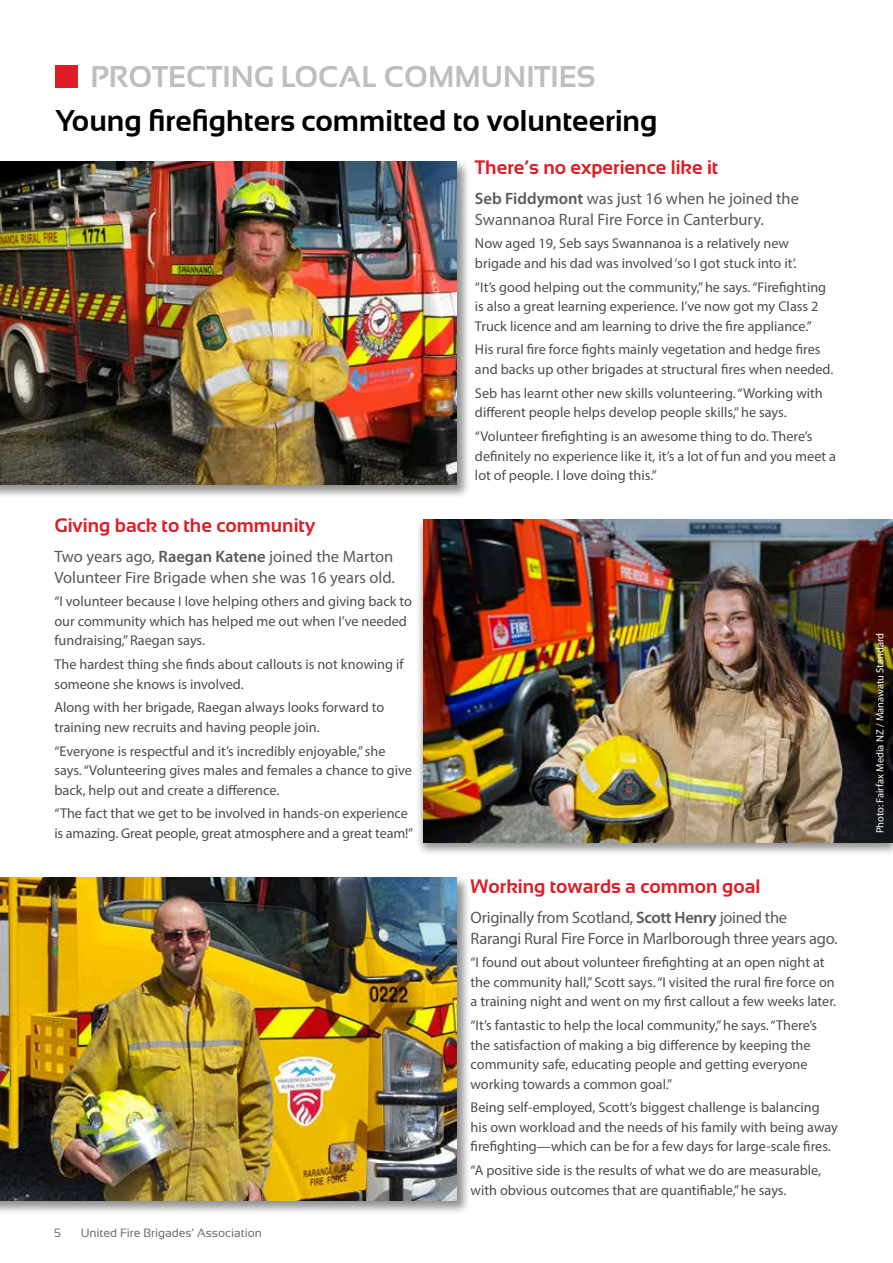
<style>
.page{position:relative;width:893px;height:1263px;background:#fff}
.page>*{position:absolute;margin:0;border:0;box-sizing:border-box;transform-origin:0 0}
.Heading_2{font:700 30px "Sansation";color:#000}
.Heading_page{font:700 30px "Sansation";color:#bcbec0}
.Heading_4{font:700 19.5px "Sansation";color:#dd1e27}
.Copy_grey11_80{font:16.5px/21px "Myriad Pro";letter-spacing:-.005em;color:#58595b}
.Copy_Myriad_C9_5_2pt{font:14.25px/19.5px "Myriad Pro";color:#4d4d4f}
.t1{font:12px "Sansation";color:#6d6e71}
.Photo_credit{font:10.5px "Myriad Pro";color:#fff}
.s1{font-weight:600}
</style>
<div class="page">
<div style="left:55px;top:65px;width:22px;height:22px;background:#dd1e27"></div>
<div style="left:0;top:159px;width:471px;height:340px;background:#000;opacity:.44"></div>
<img style="left:0;top:162px;width:456px;height:323px">
<div style="left:415px;top:517px;width:478px;height:340px;background:#000;opacity:.44"></div>
<img style="left:423px;top:519px;width:470px;height:323px">
<div style="left:0;top:875px;width:471px;height:340px;background:#000;opacity:.44"></div>
<img style="left:0;top:877px;width:457px;height:323px">
<p class="Heading_page" style="left:91px;top:59px;width:507px">PROTECTING LOCAL COMMUNITIES</p>
<p class="Heading_2" style="left:55px;top:104px;width:604px">Young firefighters committed to volunteering</p>
<p class="Heading_4" style="left:54px;top:514px;width:262px">Giving back to the community</p>
<p class="Copy_grey11_80" style="left:54px;top:545px;width:342px">Two years ago, <span class="s1">Raegan Katene</span> joined the Marton<br>Volunteer Fire Brigade when she was 16 years old.</p>
<p class="Copy_Myriad_C9_5_2pt" style="left:54px;top:591px;width:359px">“I volunteer because I love helping others and giving back to our community which has helped me out when I’ve needed fundraising,” Raegan says.</p>
<p class="Copy_Myriad_C9_5_2pt" style="left:54px;top:654px;width:351px">The hardest thing she finds about callouts is not knowing if someone she knows is involved.</p>
<p class="Copy_Myriad_C9_5_2pt" style="left:54px;top:697px;width:331px">Along with her brigade, Raegan always looks forward to training new recruits and having people join.</p>
<p class="Copy_Myriad_C9_5_2pt" style="left:54px;top:741px;width:359px">“Everyone is respectful and it’s incredibly enjoyable,” she says. “Volunteering gives males and females a chance to give back, help out and create a difference.</p>
<p class="Copy_Myriad_C9_5_2pt" style="left:54px;top:803px;width:360px">“The fact that we get to be involved in hands-on experience is amazing. Great people, great atmosphere and a great team!”</p>
<p class="t1" style="left:54px;top:1226px;width:8px">5</p>
<p class="t1" style="left:81px;top:1226px;width:183px">United Fire Brigades’ Association</p>
<p class="Heading_4" style="left:475px;top:157px;width:245px">There’s no experience like it</p>
<p class="Copy_grey11_80" style="left:475px;top:187px;width:326px"><span class="s1">Seb Fiddymont</span> was just 16 when he joined the<br>Swannanoa Rural Fire Force in Canterbury.</p>
<p class="Copy_Myriad_C9_5_2pt" style="left:475px;top:234px;width:323px">Now aged 19, Seb says Swannanoa is a relatively new brigade and his dad was involved ‘so I got stuck into it’.</p>
<p class="Copy_Myriad_C9_5_2pt" style="left:475px;top:277px;width:353px">“It’s good helping out the community,” he says. “Firefighting is also a great learning experience. I’ve now got my Class 2<br>Truck licence and am learning to drive the fire appliance.”</p>
<p class="Copy_Myriad_C9_5_2pt" style="left:475px;top:340px;width:360px">His rural fire force fights mainly vegetation and hedge fires and backs up other brigades at structural fires when needed.</p>
<p class="Copy_Myriad_C9_5_2pt" style="left:475px;top:383px;width:349px">Seb has learnt other new skills volunteering. “Working with different people helps develop people skills,” he says.</p>
<p class="Copy_Myriad_C9_5_2pt" style="left:475px;top:426px;width:363px">“Volunteer firefighting is an awesome thing to do. There’s definitely no experience like it, it’s a lot of fun and you meet a lot of people. I love doing this.”</p>
<p class="Heading_4" style="left:471px;top:875px;width:291px">Working towards a common goal</p>
<p class="Copy_grey11_80" style="left:471px;top:906px;width:368px">Originally from Scotland, <span class="s1">Scott Henry</span> joined the<br>Rarangi Rural Fire Force in Marlborough three years ago.</p>
<p class="Copy_Myriad_C9_5_2pt" style="left:471px;top:952px;width:367px">“I found out about volunteer firefighting at an open night at the community hall,” Scott says. “I visited the rural fire force on a training night and went on my first callout a few weeks later.</p>
<p class="Copy_Myriad_C9_5_2pt" style="left:471px;top:1015px;width:348px">“It’s fantastic to help the local community,” he says. “There’s the satisfaction of making a big difference by keeping the community safe, educating people and getting everyone working towards a common goal.”</p>
<p class="Copy_Myriad_C9_5_2pt" style="left:471px;top:1097px;width:369px">Being self-employed, Scott’s biggest challenge is balancing his own workload and the needs of his family with being away firefighting—which can be for a few days for large-scale fires.</p>
<p class="Copy_Myriad_C9_5_2pt" style="left:471px;top:1160px;width:352px">“A positive side is the results of what we do are measurable, with obvious outcomes that are quantifiable,” he says.</p>
<p class="Photo_credit" style="left:873px;top:833px;width:202px;rotate:-90deg">Photo: Fairfax Media NZ / Manawatu Standard</p>
</div>
